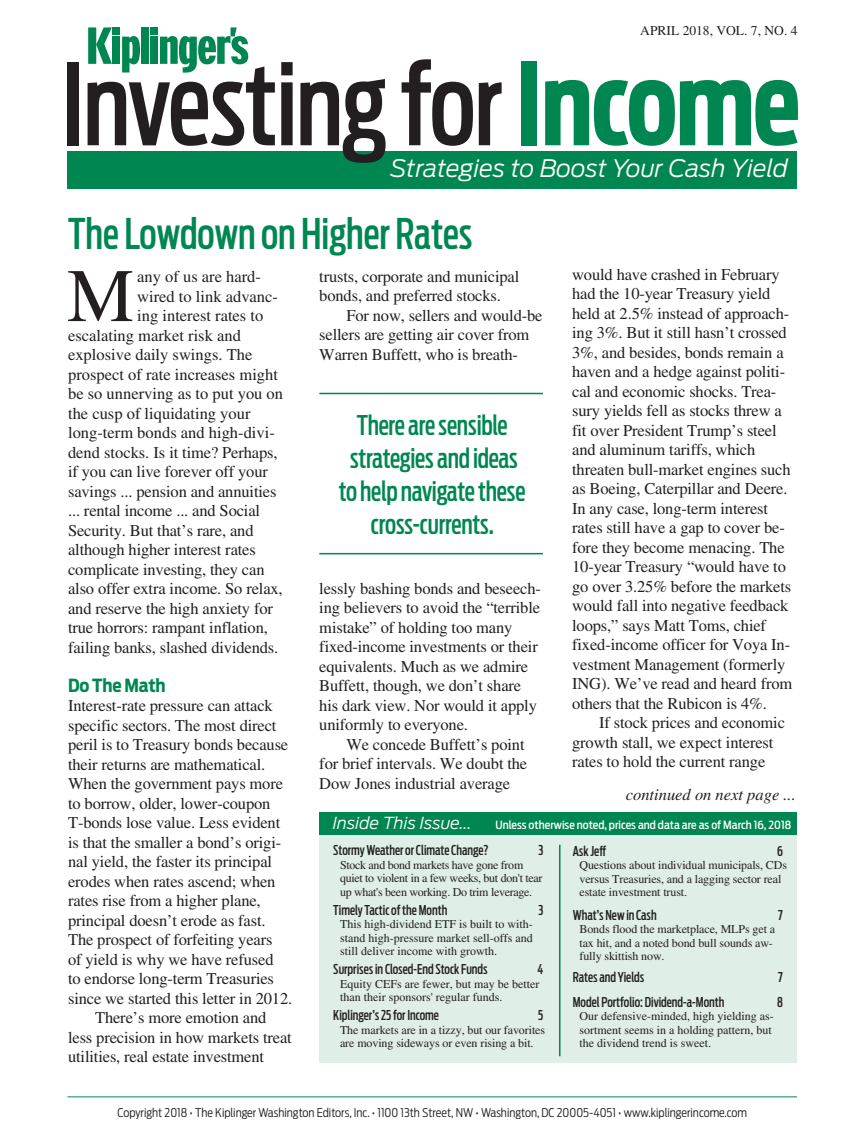
<style>
.page{position:relative;width:851px;height:1134px;background:#fff}
.page>*{position:absolute;margin:0;border:0;box-sizing:border-box;transform-origin:0 0}
.t1{font:500 112.5px "Antenna Extra Cond";letter-spacing:-.015em;color:#231f20}
.t2{font:75.45px "Times";color:#231f20}
.t3{font:500 42px "Antenna Extra Cond";color:#008751}
.t4{font:500 27px/33px "Antenna Extra Cond";letter-spacing:-.01em;color:#008751;text-align:center}
.t5{font:italic 300 24px "Antenna";letter-spacing:-.005em;color:#fff}
.t6{font:700 18px "Antenna Cond";letter-spacing:-.01em;color:#008751}
.t7{font:16.5px/19.5px "Times";letter-spacing:-.01em;color:#231f20}
.t8{font:italic 16.5px "Times";color:#231f20}
.t9{font:italic 300 16.5px "Antenna";color:#fff}
.t10{font:500 13.5px "Antenna Extra Cond";color:#231f20}
.t11{font:13.5px "Times";color:#231f20}
.t12{font:12px/13.5px "Times";letter-spacing:-.01em;color:#231f20}
.t13{font:300 12px "Antenna Cond";color:#231f20}
.t14{font:500 11.25px "Antenna Cond";color:#fff}
.s1{font-weight:700;font-size:114px;color:#008751}
</style>
<div class="page">
<hr style="left:68px;top:1096px;width:728px;height:1px;background:#008751">
<div style="left:68px;top:151px;width:728px;height:37px;background:#008751"></div>
<svg style="left:88px;top:27px;width:24px;height:37px"></svg>
<div style="left:113px;top:37px;width:7px;height:27px;background:#008751"></div>
<svg style="left:122px;top:36px;width:18px;height:37px"></svg>
<div style="left:141px;top:27px;width:8px;height:37px;background:#008751"></div>
<div style="left:151px;top:37px;width:7px;height:27px;background:#008751"></div>
<div style="left:113px;top:27px;width:7px;height:8px;background:#008751"></div>
<div style="left:151px;top:27px;width:7px;height:8px;background:#008751"></div>
<svg style="left:160px;top:27px;width:88px;height:46px"></svg>
<hr style="left:319px;top:393px;width:224px;height:1px;background:#008751">
<hr style="left:319px;top:553px;width:224px;height:1px;background:#008751">
<div style="left:319px;top:818px;width:477px;height:244px;background:#dfeee7"></div>
<hr style="left:559px;top:845px;width:1px;height:211px;background:#008751">
<div style="left:319px;top:813px;width:477px;height:22px;background:#008751"></div>
<p class="t11" style="left:640px;top:25px;width:159px">APRIL 2018, VOL. 7, NO. 4</p>
<h1 class="t1" style="left:61px;top:59px;width:740px">Investing for<span class="s1">Income</span></h1>
<h3 class="t5" style="left:390px;top:158px;width:399px">Strategies to Boost Your Cash Yield</h3>
<h3 class="t3" style="left:68px;top:216px;width:406px">The Lowdown on Higher Rates</h3>
<h2 class="t2" style="left:67px;top:268px;width:69px">M</h2>
<p class="t7" style="left:137px;top:268px;width:125px">any of us are hard-</p>
<p class="t7" style="left:137px;top:288px;width:142px">wired to link advanc-</p>
<p class="t7" style="left:137px;top:307px;width:128px">ing interest rates to</p>
<p class="t7" style="left:68px;top:327px;width:174px">escalating market risk and</p>
<p class="t7" style="left:68px;top:346px;width:186px">explosive daily swings. The</p>
<p class="t7" style="left:68px;top:366px;width:211px">prospect of rate increases might</p>
<p class="t7" style="left:68px;top:385px;width:216px">be so unnerving as to put you on</p>
<p class="t7" style="left:68px;top:405px;width:184px">the cusp of liquidating your</p>
<p class="t7" style="left:68px;top:424px;width:208px">long-term bonds and high-divi-</p>
<p class="t7" style="left:68px;top:444px;width:211px">dend stocks. Is it time? Perhaps,</p>
<p class="t7" style="left:68px;top:463px;width:201px">if you can live forever off your</p>
<p class="t7" style="left:68px;top:483px;width:210px">savings ... pension and annuities</p>
<p class="t7" style="left:68px;top:502px;width:193px">... rental income ... and Social</p>
<p class="t7" style="left:68px;top:522px;width:187px">Security. But that’s rare, and</p>
<p class="t7" style="left:68px;top:541px;width:189px">although higher interest rates</p>
<p class="t7" style="left:68px;top:561px;width:198px">complicate investing, they can</p>
<p class="t7" style="left:68px;top:580px;width:216px">also offer extra income. So relax,</p>
<p class="t7" style="left:68px;top:600px;width:206px">and reserve the high anxiety for</p>
<p class="t7" style="left:68px;top:619px;width:201px">true horrors: rampant inflation,</p>
<p class="t7" style="left:68px;top:639px;width:212px">failing banks, slashed dividends.</p>
<p class="t6" style="left:68px;top:678px;width:99px">Do The Math</p>
<p class="t7" style="left:68px;top:697px;width:206px">Interest-rate pressure can attack</p>
<p class="t7" style="left:68px;top:717px;width:210px">specific sectors. The most direct</p>
<p class="t7" style="left:68px;top:736px;width:222px">peril is to Treasury bonds because</p>
<p class="t7" style="left:68px;top:756px;width:199px">their returns are mathematical.</p>
<p class="t7" style="left:68px;top:775px;width:216px">When the government pays more</p>
<p class="t7" style="left:68px;top:795px;width:204px">to borrow, older, lower-coupon</p>
<p class="t7" style="left:68px;top:814px;width:214px">T-bonds lose value. Less evident</p>
<p class="t7" style="left:68px;top:834px;width:215px">is that the smaller a bond’s origi-</p>
<p class="t7" style="left:68px;top:853px;width:205px">nal yield, the faster its principal</p>
<p class="t7" style="left:68px;top:873px;width:209px">erodes when rates ascend; when</p>
<p class="t7" style="left:68px;top:892px;width:194px">rates rise from a higher plane,</p>
<p class="t7" style="left:68px;top:912px;width:199px">principal doesn’t erode as fast.</p>
<p class="t7" style="left:68px;top:931px;width:206px">The prospect of forfeiting years</p>
<p class="t7" style="left:68px;top:951px;width:207px">of yield is why we have refused</p>
<p class="t7" style="left:68px;top:970px;width:207px">to endorse long-term Treasuries</p>
<p class="t7" style="left:68px;top:990px;width:226px">since we started this letter in 2012.</p>
<p class="t7" style="left:95px;top:1009px;width:173px">There’s more emotion and</p>
<p class="t7" style="left:68px;top:1029px;width:225px">less precision in how markets treat</p>
<p class="t7" style="left:68px;top:1048px;width:197px">utilities, real estate investment</p>
<p class="t7" style="left:319px;top:268px;width:201px">trusts, corporate and municipal bonds, and preferred stocks.</p>
<p class="t7" style="left:319px;top:307px;width:225px;text-indent:27px">For now, sellers and would-be sellers are getting air cover from<br>Warren Buffett, who is breath-</p>
<h3 class="t4" style="left:339px;top:411px;width:188px">There are sensible strategies and ideas to help navigate these cross-currents.</h3>
<p class="t7" style="left:319px;top:580px;width:223px">lessly bashing bonds and beseech&shy;ing believers to avoid the “terrible mistake” of holding too many fixed-income investments or their equivalents. Much as we admire<br>Buffett, though, we don’t share his dark view. Nor would it apply uniformly to everyone.</p>
<p class="t7" style="left:319px;top:736px;width:209px;text-indent:27px">We concede Buffett’s point for brief intervals. We doubt the<br>Dow Jones industrial average</p>
<p class="t7" style="left:572px;top:266px;width:222px">would have crashed in February had the 10-year Treasury yield held at 2.5% instead of approach&shy;ing 3%. But it still hasn’t crossed<br>3%, and besides, bonds remain a haven and a hedge against politi&shy;cal and economic shocks. Trea&shy;sury yields fell as stocks threw a fit over President Trump’s steel and aluminum tariffs, which threaten bull-market engines such as Boeing, Caterpillar and Deere.<br>In any case, long-term interest rates still have a gap to cover be&shy;fore they become menacing. The<br>10-year Treasury “would have to go over 3.25% before the markets would fall into negative feedback loops,” says Matt Toms, chief fixed-income officer for Voya In&shy;vestment Management (formerly<br>ING). We’ve read and heard from others that the Rubicon is 4%.</p>
<p class="t7" style="left:572px;top:714px;width:214px;text-indent:27px">If stock prices and economic growth stall, we expect interest rates to hold the current range</p>
<p class="t8" style="left:625px;top:789px;width:172px">continued on next page ...</p>
<p class="t9" style="left:333px;top:817px;width:140px">Inside This Issue...</p>
<p class="t14" style="left:495px;top:820px;width:297px">Unless otherwise noted, prices and data are as of March 16, 2018</p>
<p class="t10" style="left:572px;top:846px;width:35px">Ask Jeff</p>
<p class="t10" style="left:777px;top:846px;width:7px">6</p>
<p class="t12" style="left:579px;top:860px;width:209px">Questions about individual municipals, CDs versus Treasuries, and a lagging sector real estate investment trust.</p>
<p class="t10" style="left:572px;top:909px;width:86px">What’s New in Cash</p>
<p class="t10" style="left:778px;top:909px;width:6px">7</p>
<p class="t12" style="left:579px;top:924px;width:197px">Bonds flood the marketplace, MLPs get a tax hit, and a noted bond bull sounds aw&shy;fully skittish now.</p>
<p class="t10" style="left:572px;top:972px;width:73px">Rates and Yields</p>
<p class="t10" style="left:778px;top:972px;width:6px">7</p>
<p class="t10" style="left:572px;top:996px;width:153px">Model Portfolio: Dividend-a-Month</p>
<p class="t10" style="left:777px;top:996px;width:7px">8</p>
<p class="t12" style="left:579px;top:1011px;width:196px">Our defensive-minded, high yielding as&shy;sortment seems in a holding pattern, but the dividend trend is sweet.</p>
<p class="t10" style="left:333px;top:845px;width:157px">Stormy Weather or Climate Change?</p>
<p class="t10" style="left:538px;top:845px;width:6px">3</p>
<p class="t12" style="left:340px;top:859px;width:204px">Stock and bond markets have gone from quiet to violent in a few weeks, but don't tear up what's been working. Do trim leverage.</p>
<p class="t10" style="left:333px;top:904px;width:115px">Timely Tactic of the Month</p>
<p class="t10" style="left:538px;top:904px;width:6px">3</p>
<p class="t12" style="left:340px;top:919px;width:194px;text-align:justify">This high-dividend ETF is built to with&shy;stand high-pressure market sell-offs and still deliver income with growth.</p>
<p class="t10" style="left:333px;top:964px;width:156px">Surprises in Closed-End Stock Funds</p>
<p class="t10" style="left:537px;top:964px;width:7px">4</p>
<p class="t12" style="left:340px;top:978px;width:201px">Equity CEFs are fewer, but may be better than their sponsors' regular funds.</p>
<p class="t10" style="left:333px;top:1010px;width:107px">Kiplinger’s 25 for Income</p>
<p class="t10" style="left:538px;top:1010px;width:7px">5</p>
<p class="t12" style="left:340px;top:1024px;width:206px">The markets are in a tizzy, but our favorites are moving sideways or even rising a bit.</p>
<p class="t13" style="left:117px;top:1107px;width:631px">Copyright 2018 • The Kiplinger Washington Editors, Inc. • 1100 13th Street, NW • Washington, DC 20005-4051 • www.kiplingerincome.com</p>
</div>
